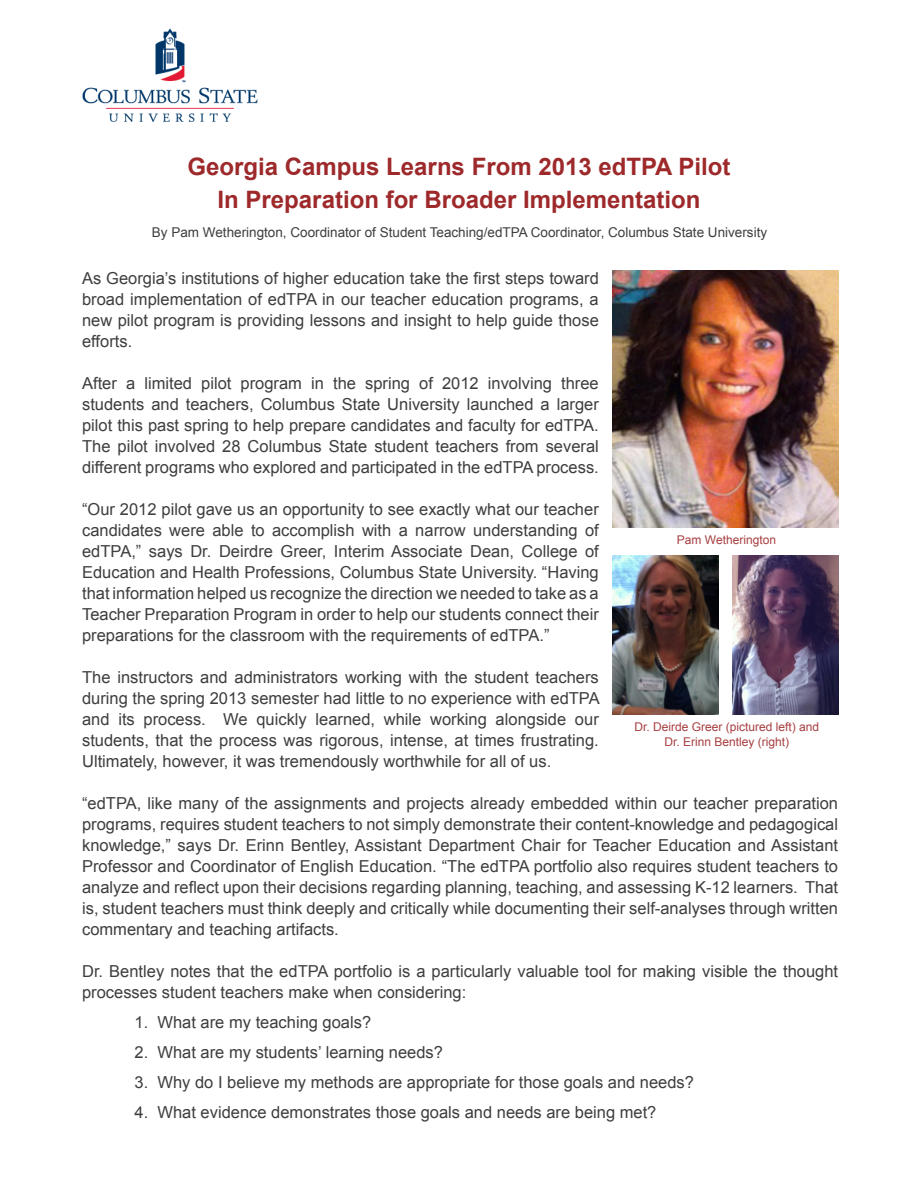
<style>
.page{position:relative;width:918px;height:1188px;background:#fff}
.page>*{position:absolute;margin:0;border:0;box-sizing:border-box;transform-origin:0 0}
.t1{font:700 24px "Arial";color:#9e292b}
.t2{font:16.5px/21px "Arial";color:#3e3e3f;text-align:justify}
.t3{font:13.5px "Arial";color:#3e3e3f}
.t4{font:12px "Arial";color:#a83e40}
</style>
<div class="page">
<img style="left:82px;top:28px;width:176px;height:94px">
<img style="left:612px;top:270px;width:226px;height:257px">
<img style="left:732px;top:556px;width:106px;height:158px">
<img style="left:612px;top:556px;width:106px;height:158px">
<p class="t1" style="left:188px;top:151px;width:544px">Georgia Campus Learns From 2013 edTPA Pilot</p>
<p class="t1" style="left:218px;top:184px;width:484px">In Preparation for Broader Implementation</p>
<p class="t3" style="left:152px;top:223px;width:617px">By Pam Wetherington, Coordinator of Student Teaching/edTPA Coordinator, Columbus State University</p>
<p class="t2" style="left:82px;top:268px;width:518px">As Georgia’s institutions of higher education take the first steps toward broad implementation of edTPA in our teacher education programs, a new pilot program is providing lessons and insight to help guide those efforts.</p>
<p class="t2" style="left:82px;top:373px;width:518px">After a limited pilot program in the spring of 2012 involving three students and teachers, Columbus State University launched a larger pilot this past spring to help prepare candidates and faculty for edTPA.<br>The pilot involved 28 Columbus State student teachers from several different programs who explored and participated in the edTPA process.</p>
<p class="t2" style="left:82px;top:499px;width:518px">“Our 2012 pilot gave us an opportunity to see exactly what our teacher candidates were able to accomplish with a narrow understanding of edTPA,” says Dr. Deirdre Greer, Interim Associate Dean, College of Education and Health Professions, Columbus State University. “Having that information helped us recognize the direction we needed to take as a Teacher Preparation Program in order to help our students connect their preparations for the classroom with the requirements of edTPA.”</p>
<p class="t2" style="left:82px;top:667px;width:519px">The instructors and administrators working with the student teachers during the spring 2013 semester had little to no experience with edTPA and its process. We quickly learned, while working alongside our students, that the process was rigorous, intense, at times frustrating.<br>Ultimately, however, it was tremendously worthwhile for all of us.</p>
<p class="t2" style="left:82px;top:793px;width:757px">“edTPA, like many of the assignments and projects already embedded within our teacher preparation programs, requires student teachers to not simply demonstrate their content-knowledge and pedagogical knowledge,” says Dr. Erinn Bentley, Assistant Department Chair for Teacher Education and Assistant Professor and Coordinator of English Education. “The edTPA portfolio also requires student teachers to analyze and reflect upon their decisions regarding planning, teaching, and assessing K-12 learners. That is, student teachers must think deeply and critically while documenting their self-analyses through written commentary and teaching artifacts.</p>
<p class="t2" style="left:82px;top:961px;width:758px">Dr. Bentley notes that the edTPA portfolio is a particularly valuable tool for making visible the thought processes student teachers make when considering:</p>
<p class="t2" style="left:135px;top:1012px;width:238px">1. What are my teaching goals?</p>
<p class="t2" style="left:135px;top:1042px;width:310px">2. What are my students’ learning needs?</p>
<p class="t2" style="left:135px;top:1072px;width:561px">3. Why do I believe my methods are appropriate for those goals and needs?</p>
<p class="t2" style="left:135px;top:1102px;width:523px">4. What evidence demonstrates those goals and needs are being met?</p>
<p class="t4" style="left:677px;top:532px;width:101px">Pam Wetherington</p>
<p class="t4" style="left:635px;top:719px;width:186px">Dr. Deirde Greer (pictured left) and</p>
<p class="t4" style="left:665px;top:734px;width:126px">Dr. Erinn Bentley (right)</p>
</div>
